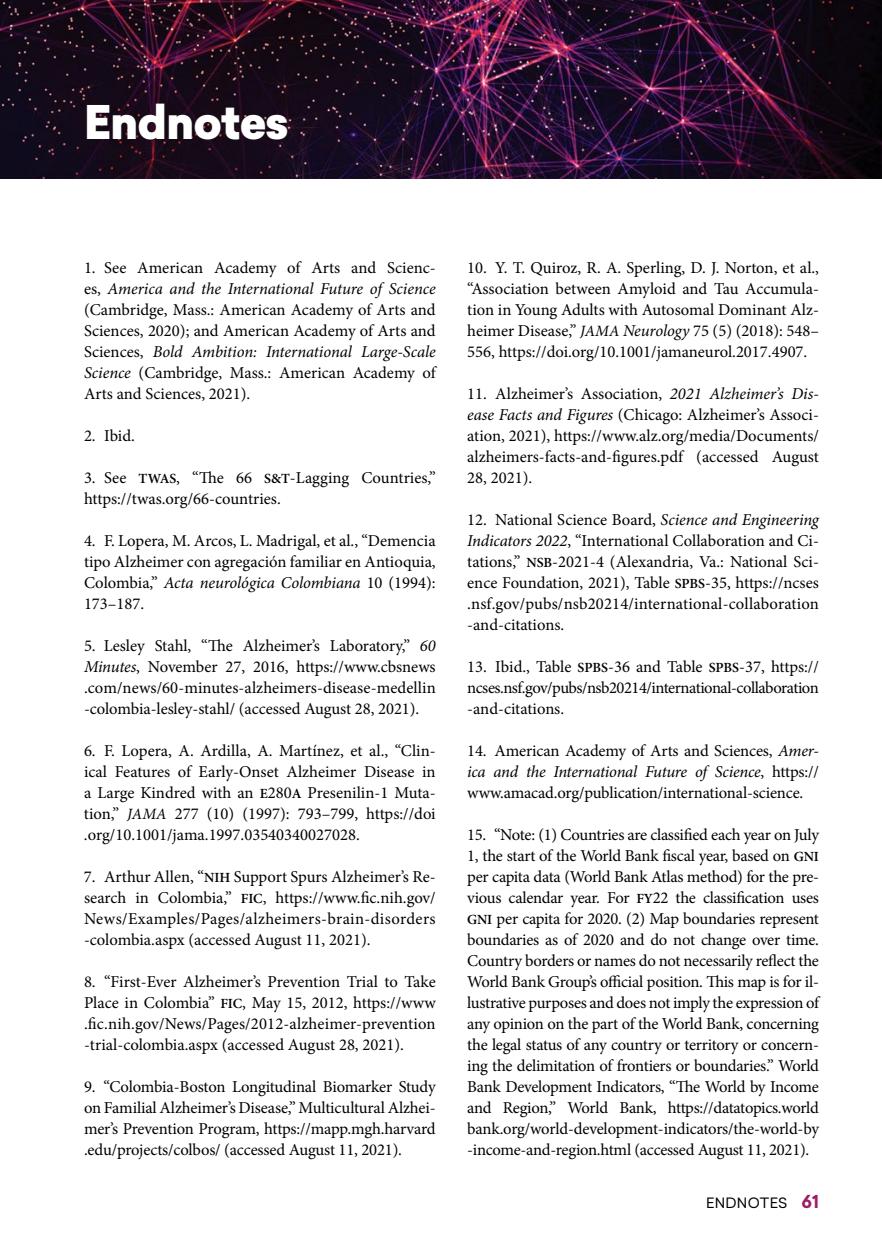
<style>
.page{position:relative;width:882px;height:1260px;background:#fff}
.page>*{position:absolute;margin:0;border:0;box-sizing:border-box;transform-origin:0 0}
.t1{font:900 45.5px "Sailec";letter-spacing:-.03em;color:#fff}
.t2{font:700 17.5px "Sailec";color:#9d1e65}
.t3{font:16.62px/21px "Minion Pro";letter-spacing:-.005em;color:#000;text-align:justify}
.t4{font:14px "Sailec";letter-spacing:.02em;color:#000}
.s1{font-style:italic}
.s2{font-weight:600;font-size:14px}
.s3{font-style:italic;font-size:15.75px}
</style>
<div class="page">
<img style="left:0;top:0;width:882px;height:178px">
<h1 class="t1" style="left:84px;top:90px;width:206px">Endnotes</h1>
<p class="t3" style="left:84px;top:257px;width:353px">1. See American Academy of Arts and Scienc&shy;es, <span class="s1">America and the International Future of Science </span>(Cambridge, Mass.: American Academy of Arts and Sciences, 2020); and American Academy of Arts and Sciences, <span class="s1">Bold Ambition: International Large-Scale Science</span> (Cambridge, Mass.: American Academy of Arts and Sciences, 2021).</p>
<p class="t3" style="left:84px;top:425px;width:52px">2. Ibid.</p>
<p class="t3" style="left:84px;top:467px;width:353px">3. See <span class="s2">TWAS</span>, “The 66 <span class="s2">S&amp;T</span>-Lagging Countries,” https://twas.org/66-countries.</p>
<p class="t3" style="left:84px;top:530px;width:353px">4. F. Lopera, M. Arcos, L. Madrigal, et al., “Demencia tipo Alzheimer con agregación familiar en Antioquia, Colombia,” <span class="s1">Acta neurológica Colombiana</span> 10 (1994):<br>173–187.</p>
<p class="t3" style="left:84px;top:635px;width:353px">5. Lesley Stahl, “The Alzheimer’s Laboratory,” <span class="s1">60<br>Minutes</span>, November 27, 2016, https://www.cbsnews .com/news/60-minutes-alzheimers-disease-medellin -colombia-lesley-stahl/ (accessed August 28, 2021).</p>
<p class="t3" style="left:84px;top:740px;width:353px">6. F. Lopera, A. Ardilla, A. Martínez, et al., “Clin&shy;ical Features of Early-Onset Alzheimer Disease in a Large Kindred with an <span class="s2">E</span>280<span class="s2">A</span> Presenilin-1 Muta&shy;tion,” <span class="s3">JAMA</span> 277 (10) (1997): 793–799, https://doi .org/10.1001/jama.1997.03540340027028.</p>
<p class="t3" style="left:84px;top:866px;width:353px">7. Arthur Allen, “<span class="s2">NIH</span> Support Spurs Alzheimer’s Re&shy;search in Colombia,” <span class="s2">FIC</span>, https://www.fic.nih.gov/ News/Examples/Pages/alzheimers-brain-disorders -colombia.aspx (accessed August 11, 2021).</p>
<p class="t3" style="left:84px;top:971px;width:353px">8. “First-Ever Alzheimer’s Prevention Trial to Take Place in Colombia” <span class="s2">FIC</span>, May 15, 2012, https://www .fic.nih.gov/News/Pages/2012-alzheimer-prevention -trial-colombia.aspx (accessed August 28, 2021).</p>
<p class="t3" style="left:84px;top:1076px;width:353px">9. “Colombia-Boston Longitudinal Biomarker Study on Familial Alzheimer’s Disease,” Multicultural Alzhei&shy;mer’s Prevention Program, https://mapp.mgh.harvard .edu/projects/colbos/ (accessed August 11, 2021).</p>
<p class="t3" style="left:467px;top:257px;width:353px">10. Y. T. Quiroz, R. A. Sperling, D. J. Norton, et al., “Association between Amyloid and Tau Accumula&shy;tion in Young Adults with Autosomal Dominant Alz&shy;heimer Disease,” <span class="s3">JAMA</span> <span class="s1">Neurology</span> 75 (5) (2018): 548– 556, https://doi.org/10.1001/jamaneurol.2017.4907.</p>
<p class="t3" style="left:467px;top:383px;width:353px">11. Alzheimer’s Association, <span class="s1">2021 Alzheimer’s Dis&shy;ease Facts and Figures</span> (Chicago: Alzheimer’s Associ&shy;ation, 2021), https://www.alz.org/media/Documents/ alzheimers-facts-and-figures.pdf (accessed August 28, 2021).</p>
<p class="t3" style="left:467px;top:509px;width:353px">12. National Science Board, <span class="s1">Science and Engineering Indicators 2022</span>, “International Collaboration and Ci&shy;tations,” <span class="s2">NSB</span>-2021-4 (Alexandria, Va.: National Sci&shy;ence Foundation, 2021), Table <span class="s2">SPBS</span>-35, https://ncses .nsf.gov/pubs/nsb20214/international-collaboration -and-citations.</p>
<p class="t3" style="left:467px;top:656px;width:353px">13. Ibid., Table <span class="s2">SPBS</span>-36 and Table <span class="s2">SPBS</span>-37, https:// ncses.nsf.gov/pubs/nsb20214/international-collaboration -and-citations.</p>
<p class="t3" style="left:467px;top:740px;width:353px">14. American Academy of Arts and Sciences, <span class="s1">Amer&shy;ica and the International Future of Science</span>, https:// www.amacad.org/publication/international-science.</p>
<p class="t3" style="left:467px;top:824px;width:353px">15. “Note: (1) Countries are classified each year on July 1, the start of the World Bank fiscal year, based on <span class="s2">GNI </span>per capita data (World Bank Atlas method) for the pre&shy;vious calendar year. For <span class="s2">FY</span>22 the classification uses <span class="s2">GNI</span> per capita for 2020. (2) Map boundaries represent boundaries as of 2020 and do not change over time.<br>Country borders or names do not necessarily reflect the World Bank Group’s official position. This map is for il&shy;lustrative purposes and does not imply the expression of any opinion on the part of the World Bank, concerning the legal status of any country or territory or concern&shy;ing the delimitation of frontiers or boundaries.” World Bank Development Indicators, “The World by Income and Region,” World Bank, https://datatopics.world bank.org/world-development-indicators/the-world-by -income-and-region.html (accessed August 11, 2021).</p>
<p class="t4" style="left:706px;top:1193px;width:53px">ENDNOTES</p>
<p class="t2" style="left:801px;top:1189px;width:19px">61</p>
</div>
